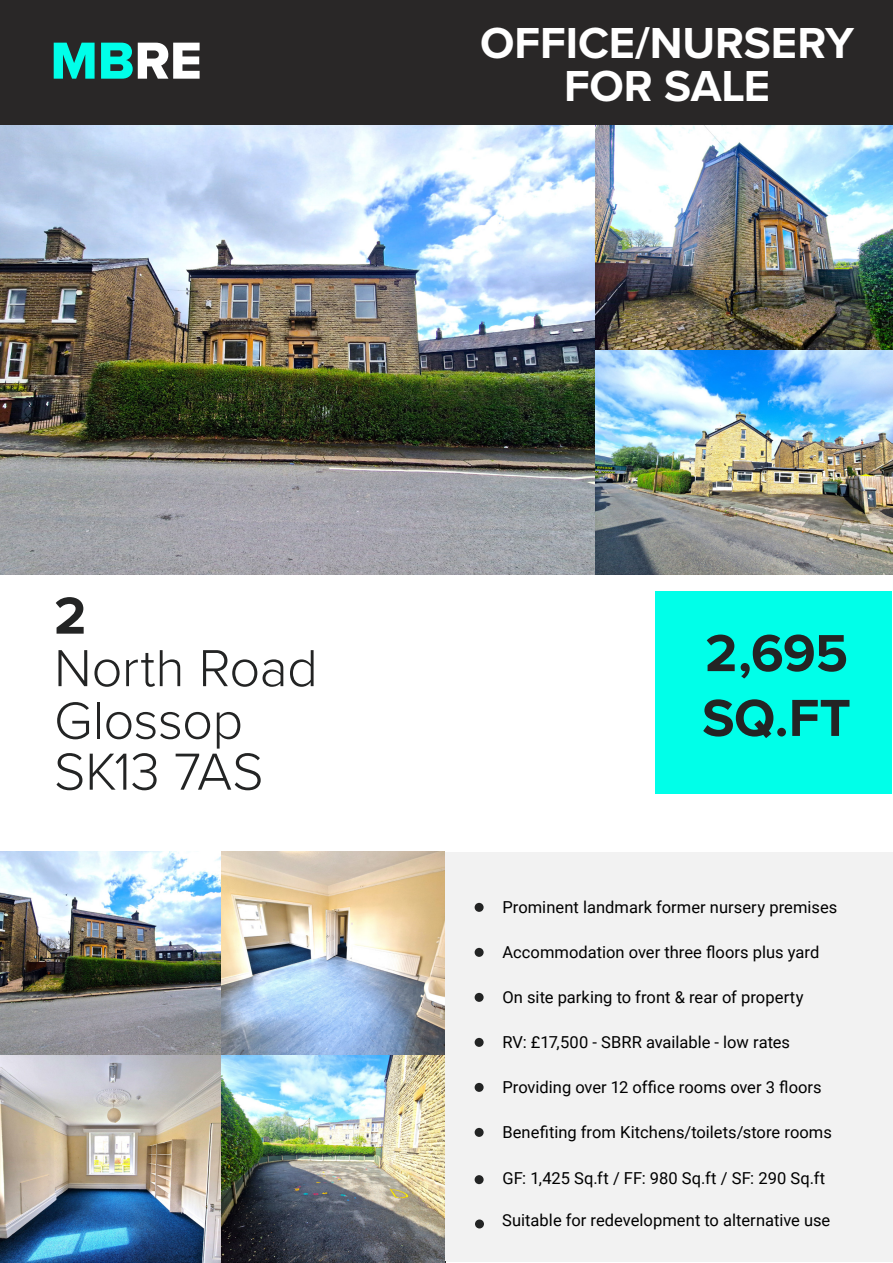
<style>
.page{position:relative;width:893px;height:1263px;background:#fff}
.page>*{position:absolute;margin:0;border:0;box-sizing:border-box;transform-origin:0 0}
.Subheader_1{font:300 54px "Proxima Nova";letter-spacing:-.01em;color:#232424}
.Subheader_1-2{font:700 54px "Proxima Nova";letter-spacing:-.01em;color:#232424}
.t1{font:54px "Proxima Nova Extrabld";color:#00ffe9}
.Header_1{font:700 54px "Proxima Nova";color:#232424}
.t2{font:700 45px/43.5px "Proxima Nova";color:#fff;text-align:center}
.t3{font:16.5px "Roboto";letter-spacing:.005em;color:#000}
.s1{color:#fff}
</style>
<div class="page">
<div style="left:0;top:1px;width:892px;height:125px;background:#292727"></div>
<img style="left:0;top:126px;width:893px;height:448px">
<div style="left:655px;top:592px;width:236px;height:202px;background:#00ffe9"></div>
<div style="left:445px;top:853px;width:448px;height:408px;background:#f2f2f2"></div>
<div style="left:475px;top:903px;width:9px;height:9px;background:#232424;border-radius:50%"></div>
<div style="left:475px;top:948px;width:9px;height:9px;background:#232424;border-radius:50%"></div>
<div style="left:475px;top:993px;width:9px;height:9px;background:#232424;border-radius:50%"></div>
<div style="left:475px;top:1038px;width:9px;height:9px;background:#232424;border-radius:50%"></div>
<div style="left:475px;top:1083px;width:9px;height:9px;background:#232424;border-radius:50%"></div>
<div style="left:475px;top:1128px;width:9px;height:9px;background:#232424;border-radius:50%"></div>
<div style="left:475px;top:1175px;width:9px;height:9px;background:#232424;border-radius:50%"></div>
<div style="left:475px;top:1219px;width:9px;height:9px;background:#232424;border-radius:50%"></div>
<img style="left:0;top:852px;width:444px;height:411px">
<p class="t1" style="left:50px;top:20px;width:153px">MB<span class="s1">RE</span></p>
<p class="t2" style="left:480px;top:20px;width:375px">OFFICE/NURSERY<br>FOR SALE</p>
<p class="Header_1" style="left:54px;top:575px;width:34px">2</p>
<p class="Subheader_1" style="left:54px;top:628px;width:265px">North Road</p>
<p class="Subheader_1" style="left:54px;top:680px;width:191px">Glossop</p>
<p class="Subheader_1" style="left:54px;top:731px;width:211px">SK13 7AS</p>
<p class="Subheader_1-2" style="left:705px;top:613px;width:144px">2,695</p>
<p class="Subheader_1-2" style="left:702px;top:678px;width:150px">SQ.FT</p>
<p class="t3" style="left:502px;top:896px;width:336px">Prominent landmark former nursery premises</p>
<p class="t3" style="left:502px;top:941px;width:318px">Accommodation over three floors plus yard</p>
<p class="t3" style="left:502px;top:986px;width:303px">On site parking to front &amp; rear of property</p>
<p class="t3" style="left:502px;top:1031px;width:289px">RV: £17,500 - SBRR available - low rates</p>
<p class="t3" style="left:502px;top:1076px;width:321px">Providing over 12 office rooms over 3 floors</p>
<p class="t3" style="left:502px;top:1121px;width:331px">Benefiting from Kitchens/toilets/store rooms</p>
<p class="t3" style="left:502px;top:1167px;width:324px">GF: 1,425 Sq.ft / FF: 980 Sq.ft / SF: 290 Sq.ft</p>
<p class="t3" style="left:502px;top:1209px;width:330px">Suitable for redevelopment to alternative use</p>
</div>
